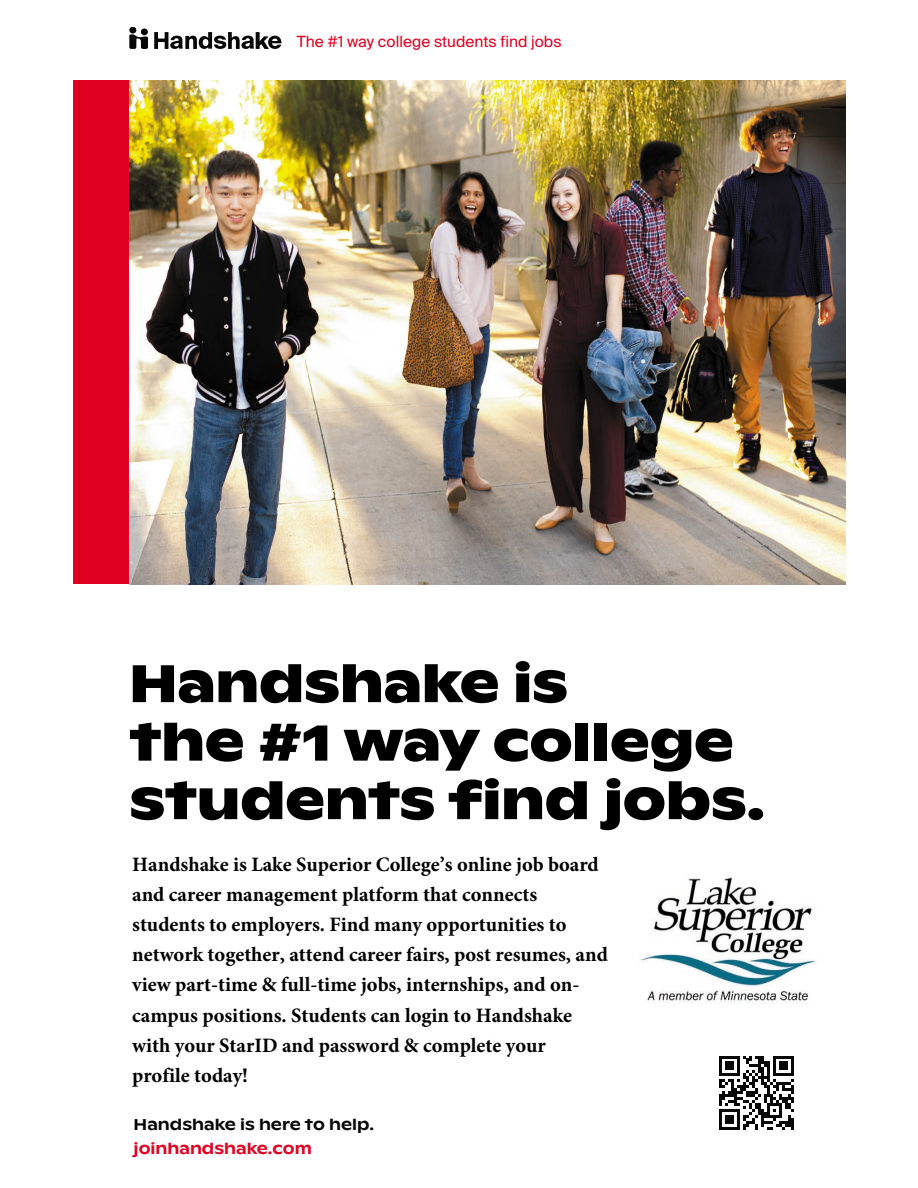
<style>
.page{position:relative;width:918px;height:1188px;background:#fff}
.page>*{position:absolute;margin:0;border:0;box-sizing:border-box;transform-origin:0 0}
.t1{font:700 52.65px/58.5px "Ginto Nord";color:#000}
.t2{font:700 20.55px/30.3px "Minion Pro";color:#000}
.t3{font:500 15.6px "Ginto Nord";color:#070707}
.t4{font:500 15.6px "Ginto Nord";color:#df0023}
.t5{font:15.45px "Suisse Intl";color:#df0023}
</style>
<div class="page">
<div style="left:73px;top:81px;width:258px;height:503px;background:#df0023"></div>
<img style="left:129px;top:81px;width:716px;height:503px">
<svg style="left:129px;top:27px;width:19px;height:22px"></svg>
<svg style="left:154px;top:32px;width:128px;height:17px"></svg>
<svg style="left:719px;top:1056px;width:75px;height:74px"></svg>
<img style="left:640px;top:877px;width:176px;height:126px">
<p class="t5" style="left:297px;top:32px;width:266px">The #1 way college students find jobs</p>
<h1 class="t1" style="left:129px;top:650px;width:637px">Handshake is<br>the #1 way college students find jobs.</h1>
<p class="t2" style="left:132px;top:849px;width:477px">Handshake is Lake Superior College’s online job board and career management platform that connects students to employers. Find many opportunities to network together, attend career fairs, post resumes, and view part-time &amp; full-time jobs, internships, and on&shy;campus positions. Students can login to Handshake with your StarID and password &amp; complete your profile today!</p>
<p class="t3" style="left:134px;top:1113px;width:242px">Handshake is here to help.</p>
<p class="t4" style="left:134px;top:1137px;width:180px">joinhandshake.com</p>
</div>
